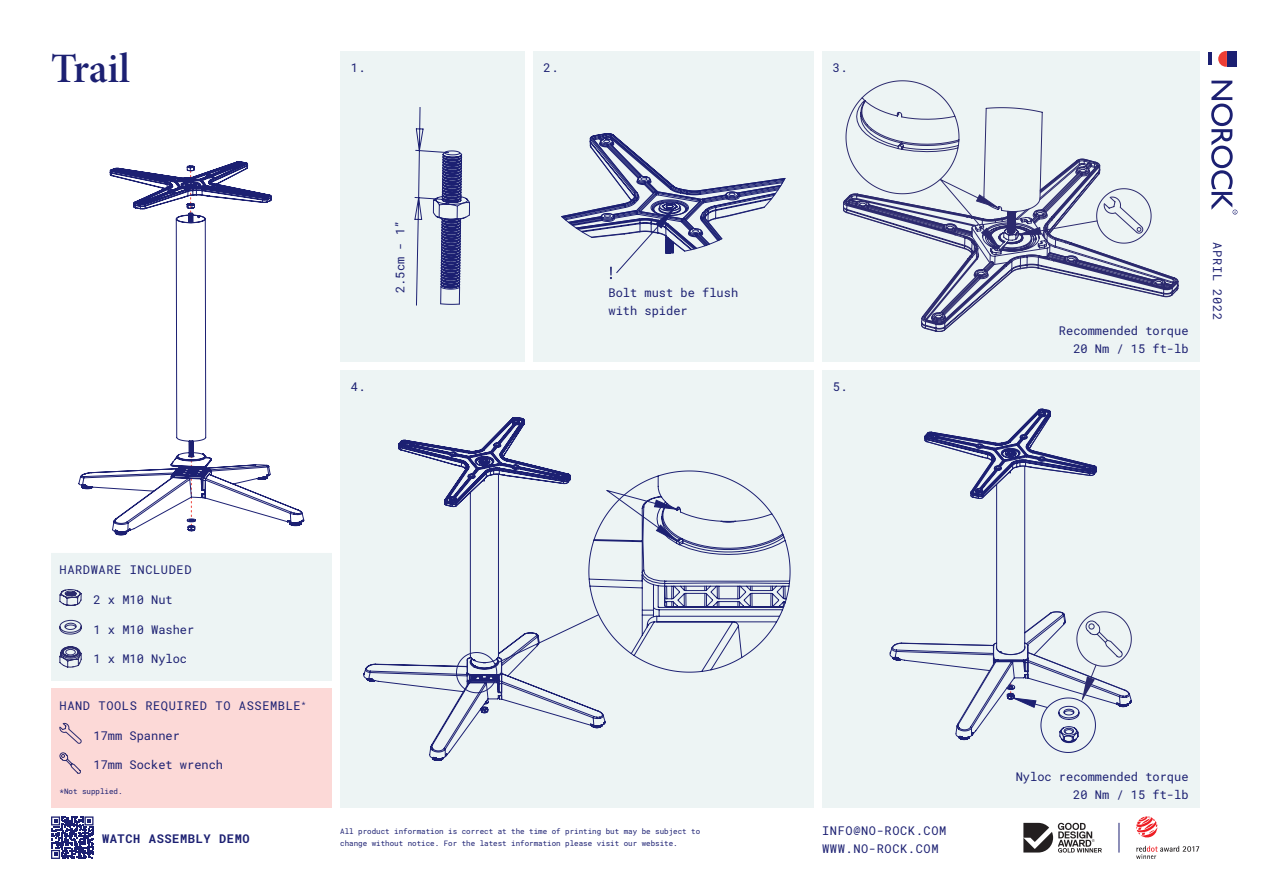
<style>
.page{position:relative;width:1263px;height:893px;background:#fff}
.page>*{position:absolute;margin:0;border:0;box-sizing:border-box;transform-origin:0 0}
.t1{font:42px "Minion Pro Semibold Subh";color:#1c2072}
.t2{font:12px/18px "Roboto Mono";color:#1c2072;text-align:right}
.t3{font:12px/18px "Roboto Mono";letter-spacing:.05em;color:#1c2072}
.t4{font:700 12px "Roboto Mono";letter-spacing:.05em;color:#1c2072}
.t5{font:7.5px/12px "Roboto Mono";color:#1c2072}
</style>
<div class="page">
<svg style="left:1208px;top:53px;width:3px;height:12px"></svg>
<div style="left:1227px;top:51px;width:9px;height:16px;background:#1c2072"></div>
<svg style="left:1218px;top:51px;width:9px;height:16px"></svg>
<svg style="left:1211px;top:81px;width:26px;height:134px"></svg>
<svg style="left:1023px;top:823px;width:79px;height:30px"></svg>
<svg style="left:1136px;top:846px;width:63px;height:13px"></svg>
<svg style="left:1136px;top:816px;width:21px;height:22px"></svg>
<hr style="left:1118px;top:823px;width:1px;height:30px;background:#1c2072">
<svg style="left:51px;top:816px;width:43px;height:43px"></svg>
<div style="left:340px;top:370px;width:474px;height:438px;background:#edf4f4"></div>
<div style="left:822px;top:370px;width:377px;height:438px;background:#edf4f4"></div>
<div style="left:340px;top:51px;width:184px;height:310px;background:#edf4f4"></div>
<div style="left:533px;top:51px;width:281px;height:310px;background:#edf4f4"></div>
<div style="left:822px;top:51px;width:377px;height:310px;background:#edf4f4"></div>
<svg style="left:415px;top:107px;width:55px;height:198px"></svg>
<svg style="left:561px;top:133px;width:224px;height:146px"></svg>
<svg style="left:364px;top:417px;width:426px;height:344px"></svg>
<svg style="left:750px;top:586px;width:3px;height:5px"></svg>
<svg style="left:921px;top:269px;width:257px;height:63px"></svg>
<svg style="left:843px;top:81px;width:309px;height:202px"></svg>
<div style="left:51px;top:689px;width:281px;height:119px;background:#fcd9d7"></div>
<svg style="left:59px;top:722px;width:23px;height:52px"></svg>
<svg style="left:890px;top:409px;width:242px;height:344px"></svg>
<svg style="left:79px;top:162px;width:225px;height:373px"></svg>
<div style="left:51px;top:553px;width:281px;height:127px;background:#edf4f4"></div>
<svg style="left:59px;top:589px;width:23px;height:79px"></svg>
<h1 class="t1" style="left:51px;top:40px;width:80px">Trail</h1>
<p class="t2" style="left:351px;top:58px;width:16px">1.</p>
<p class="t2" style="left:391px;top:293px;width:74px;rotate:-90deg">2.5cm - 1”</p>
<p class="t2" style="left:351px;top:377px;width:16px">4.</p>
<p class="t2" style="left:544px;top:58px;width:16px">2.</p>
<p class="t2" style="left:833px;top:58px;width:16px">3.</p>
<p class="t2" style="left:609px;top:283px;width:131px;text-align:left">Bolt must be flush with spider</p>
<p class="t2" style="left:833px;top:377px;width:16px">5.</p>
<p class="t3" style="left:60px;top:560px;width:134px">HARDWARE INCLUDED</p>
<p class="t2" style="left:94px;top:590px;width:81px">2 x M10 Nut</p>
<p class="t2" style="left:94px;top:620px;width:102px">1 x M10 Washer</p>
<p class="t2" style="left:94px;top:650px;width:95px">1 x M10 Nyloc</p>
<p class="t3" style="left:60px;top:696px;width:248px">HAND TOOLS REQUIRED TO ASSEMBLE<sup>*</sup></p>
<p class="t2" style="left:94px;top:726px;width:88px">17mm Spanner</p>
<p class="t2" style="left:94px;top:756px;width:131px">17mm Socket wrench</p>
<p class="t5" style="left:60px;top:785px;width:64px">*Not supplied.</p>
<p class="t4" style="left:102px;top:830px;width:149px">WATCH ASSEMBLY DEMO</p>
<p class="t5" style="left:340px;top:824px;width:362px">All product information is correct at the time of printing but may be subject to change without notice. For the latest information please visit our website.</p>
<p class="t3" style="left:822px;top:821px;width:126px">INFO@NO-ROCK.COM<br>WWW.NO-ROCK.COM</p>
<p class="t2" style="left:1059px;top:321px;width:131px">Recommended torque<br>20 Nm / 15 ft-lb</p>
<p class="t3" style="left:1227px;top:242px;width:79px;rotate:90deg">APRIL 2022</p>
<p class="t2" style="left:1016px;top:768px;width:174px">Nyloc recommended torque<br>20 Nm / 15 ft-lb</p>
</div>
